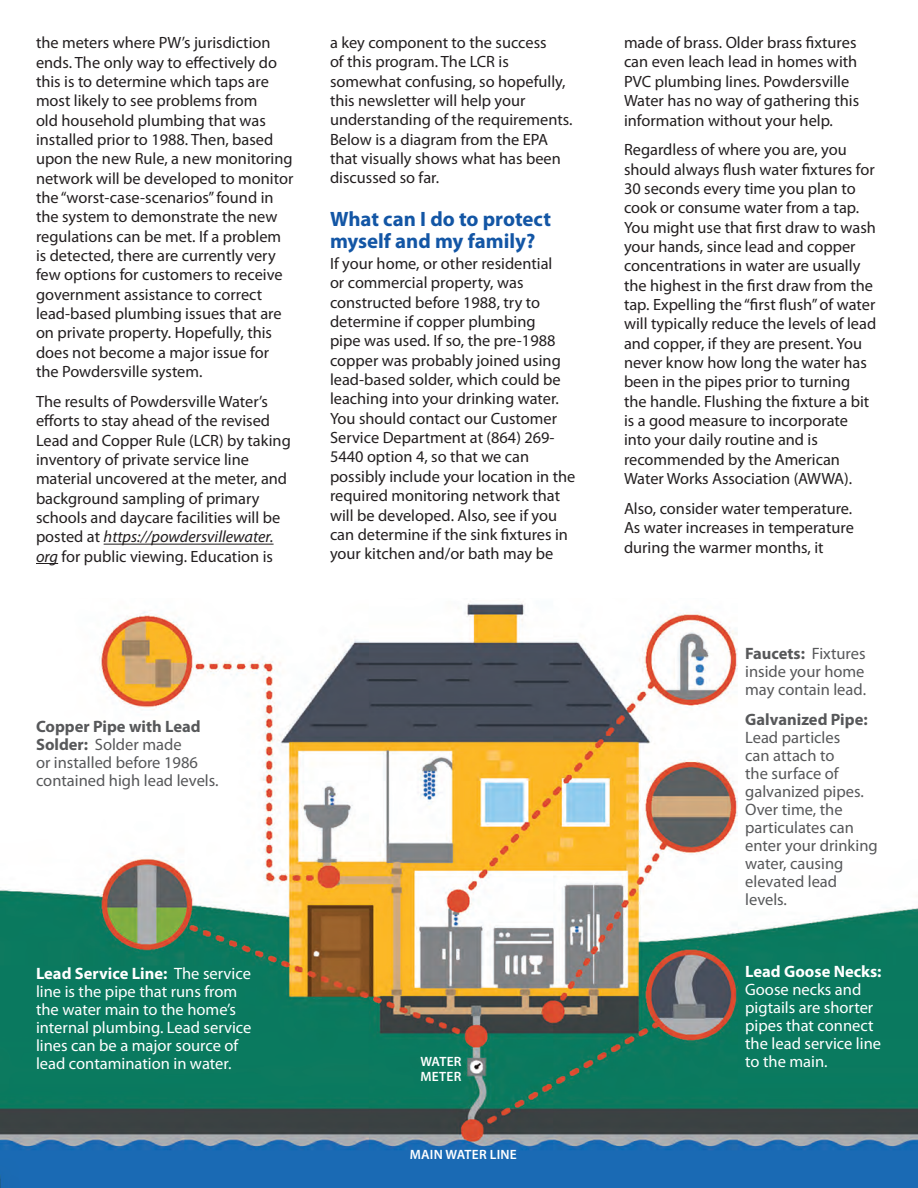
<style>
.page{position:relative;width:918px;height:1188px;background:#fff}
.page>*{position:absolute;margin:0;border:0;box-sizing:border-box;transform-origin:0 0}
.PWD_Subhead{font:700 20.85px/22.5px "Myriad Pro";color:#1356a5}
.PWD_Subhead-2{font:16.5px/18px "Myriad Pro";color:#57585a}
.PWD_Subhead-3{font:16.5px/18px "Myriad Pro";color:#fff}
.PWD_Body_Text{font:16.35px/19.4px "Myriad Pro";color:#231f20}
.PWD_Subhead-4{font:600 13.5px/15px "Myriad Pro";letter-spacing:.02em;color:#fff}
.s1{font-style:italic}
.s2{font-weight:700}
</style>
<div class="page">
<hr style="left:104px;top:544px;width:170px;height:1px;background:#231f20">
<svg style="left:36px;top:563px;width:22px;height:1px"></svg>
<img style="left:0;top:603px;width:918px;height:585px">
<p class="PWD_Body_Text" style="left:36px;top:33px;width:259px">the meters where PW’s jurisdiction ends. The only way to effectively do this is to determine which taps are most likely to see problems from<br>old household plumbing that was installed prior to 1988. Then, based upon the new Rule, a new monitoring network will be developed to monitor the “worst-case-scenarios” found in the system to demonstrate the new regulations can be met. If a problem is detected, there are currently very few options for customers to receive government assistance to correct lead-based plumbing issues that are on private property. Hopefully, this does not become a major issue for the Powdersville system.</p>
<p class="PWD_Body_Text" style="left:36px;top:392px;width:256px">The results of Powdersville Water’s efforts to stay ahead of the revised Lead and Copper Rule (LCR) by taking inventory of private service line material uncovered at the meter, and background sampling of primary schools and daycare facilities will be posted at <span class="s1">https://powdersvillewater. org</span> for public viewing. Education is</p>
<p class="PWD_Body_Text" style="left:330px;top:33px;width:244px">a key component to the success<br>of this program. The LCR is somewhat confusing, so hopefully, this newsletter will help your understanding of the requirements.<br>Below is a diagram from the EPA that visually shows what has been discussed so far.</p>
<p class="PWD_Subhead" style="left:330px;top:207px;width:223px">What can I do to protect myself and my family?</p>
<p class="PWD_Body_Text" style="left:330px;top:254px;width:247px">If your home, or other residential<br>or commercial property, was constructed before 1988, try to determine if copper plumbing<br>pipe was used. If so, the pre-1988 copper was probably joined using lead-based solder, which could be leaching into your drinking water.<br>You should contact our Customer<br>Service Department at (864) 269-<br>5440 option 4, so that we can possibly include your location in the required monitoring network that will be developed. Also, see if you can determine if the sink fixtures in your kitchen and/or bath may be</p>
<p class="PWD_Subhead-2" style="left:36px;top:717px;width:184px"><span class="s2">Copper Pipe with Lead<br>Solder:</span> Solder made<br>or installed before 1986 contained high lead levels.</p>
<p class="PWD_Subhead-3" style="left:36px;top:964px;width:217px"><span class="s2">Lead Service Line:</span> The service line is the pipe that runs from the water main to the home’s internal plumbing. Lead service lines can be a major source of lead contamination in water.</p>
<p class="PWD_Subhead-4" style="left:420px;top:1054px;width:43px">WATER<br>METER</p>
<p class="PWD_Subhead-4" style="left:410px;top:1146px;width:109px">MAIN WATER LINE</p>
<p class="PWD_Body_Text" style="left:624px;top:33px;width:237px">made of brass. Older brass fixtures can even leach lead in homes with PVC plumbing lines. Powdersville Water has no way of gathering this information without your help.</p>
<p class="PWD_Body_Text" style="left:624px;top:140px;width:254px">Regardless of where you are, you should always flush water fixtures for 30 seconds every time you plan to cook or consume water from a tap.<br>You might use that first draw to wash your hands, since lead and copper concentrations in water are usually the highest in the first draw from the tap. Expelling the “first flush” of water will typically reduce the levels of lead and copper, if they are present. You never know how long the water has been in the pipes prior to turning the handle. Flushing the fixture a bit is a good measure to incorporate into your daily routine and is recommended by the American Water Works Association (AWWA).</p>
<p class="PWD_Body_Text" style="left:624px;top:499px;width:231px;text-align:justify">Also, consider water temperature.<br>As water increases in temperature during the warmer months, it</p>
<p class="PWD_Subhead-2" style="left:745px;top:644px;width:122px;text-align:justify"><span class="s2">Faucets:</span> Fixtures inside your home may contain lead.</p>
<p class="PWD_Subhead-2" style="left:745px;top:710px;width:134px"><span class="s2">Galvanized Pipe:<br></span>Lead particles<br>can attach to<br>the surface of galvanized pipes.<br>Over time, the particulates can enter your drinking water, causing elevated lead levels.</p>
<p class="PWD_Subhead-3" style="left:745px;top:962px;width:138px"><span class="s2">Lead Goose Necks:<br></span>Goose necks and pigtails are shorter pipes that connect the lead service line to the main.</p>
</div>
